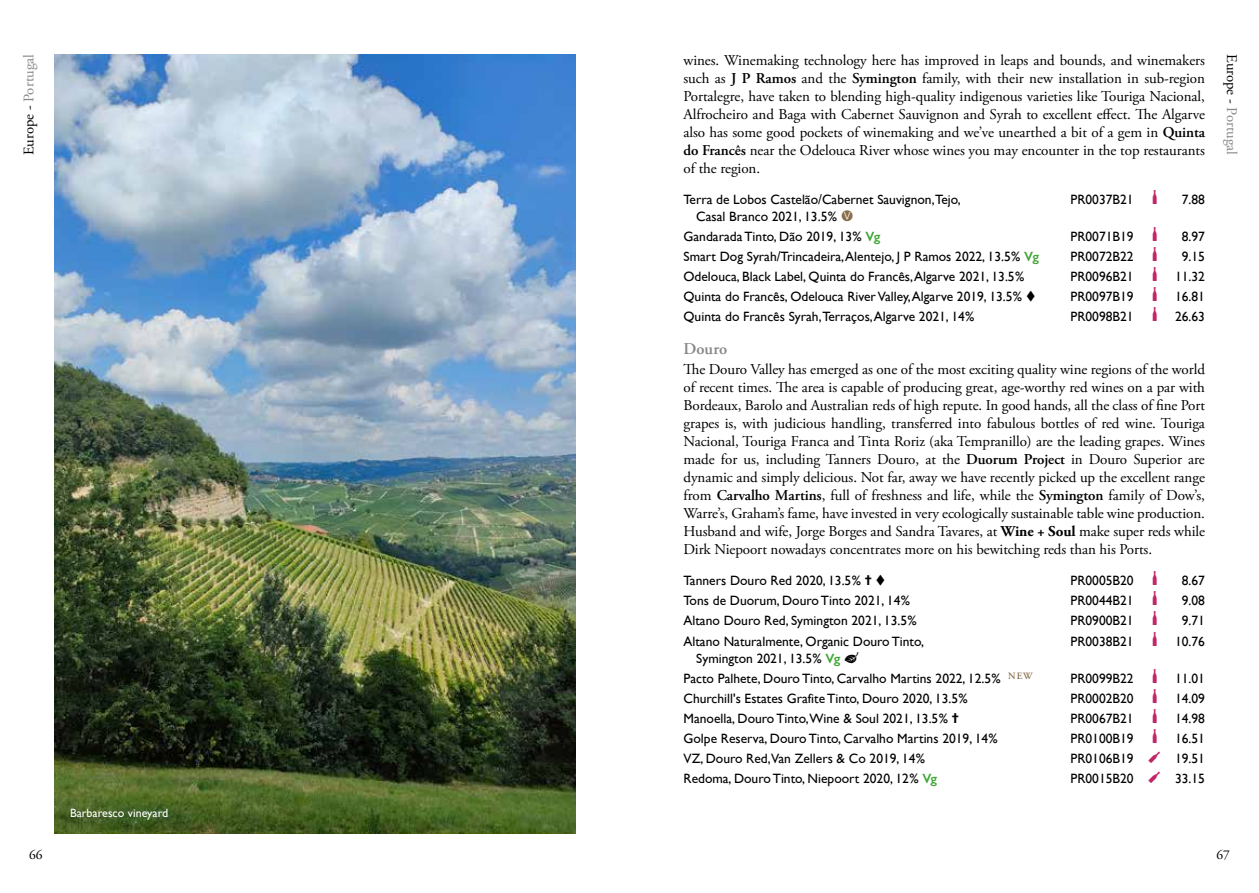
<style>
.page{position:relative;width:1259px;height:893px;background:#fff}
.page>*{position:absolute;margin:0;border:0;box-sizing:border-box;transform-origin:0 0}
.t1{font:600 16.5px "Adobe Garamond Pro";color:#878787}
.t2{font:15px/18px "Adobe Garamond Pro";letter-spacing:-.005em;color:#000;text-align:justify}
.t3{font:14.7px "Adobe Garamond Pro";color:#878787}
.t4{font:13.5px/20.1px "Gill Sans";color:#000}
.t5{font:13.5px "Adobe Garamond Pro";color:#000}
.t6{font:12px "Gill Sans";color:#fff}
.s1{color:#000}
.s2{font-weight:600}
.s3{font-family:"DFS Wine";font-size:10.5px;color:#c12567}
.s4{font-weight:600;color:#3fa535}
.s5{font-weight:700}
.s6{font-family:"Arial Unicode MS";font-size:14.25px}
.s7{font-family:"Altemus Leaves";font-size:15px}
</style>
<div class="page">
<img style="left:54px;top:54px;width:521px;height:779px">
<p class="t3" style="left:20px;top:155px;width:102px;rotate:-90deg"><span class="s1">Europe -</span> Portugal</p>
<p class="t6" style="left:70px;top:806px;width:100px">Barbaresco vineyard</p>
<p class="t2" style="left:683px;top:52px;width:523px">wines. Winemaking technology here has improved in leaps and bounds, and winemakers such as <span class="s2">J P Ramos</span> and the <span class="s2">Symington</span> family, with their new installation in sub-region Portalegre, have taken to blending high-quality indigenous varieties like Touriga Nacional, Alfrocheiro and Baga with Cabernet Sauvignon and Syrah to excellent effect. The Algarve also has some good pockets of winemaking and we’ve unearthed a bit of a gem in <span class="s2">Quinta do Francês</span> near the Odelouca River whose wines you may encounter in the top restaurants of the region.</p>
<p class="t4" style="left:683px;top:189px;width:279px">Terra de Lobos Castelão/Cabernet Sauvignon,Tejo,</p>
<p class="t4" style="left:1070px;top:189px;width:91px">PR0037B21 <span class="s3">C</span></p>
<p class="t4" style="left:1181px;top:189px;width:25px">7.88</p>
<p class="t4" style="left:683px;top:206px;width:198px;text-indent:13px">Casal Branco 2021, 13.5%<br>Gandarada Tinto, Dão 2019, 13% <span class="s4">Vg</span></p>
<p class="t4" style="left:1070px;top:226px;width:91px">PR0071B19 <span class="s3">C</span></p>
<p class="t4" style="left:1181px;top:226px;width:25px">8.97</p>
<p class="t4" style="left:683px;top:246px;width:357px">Smart Dog Syrah/Trincadeira, Alentejo, J P Ramos 2022, 13.5% <span class="s4">Vg</span></p>
<p class="t4" style="left:1070px;top:246px;width:91px">PR0072B22 <span class="s3">C</span></p>
<p class="t4" style="left:1181px;top:246px;width:25px">9.15</p>
<p class="t4" style="left:683px;top:266px;width:342px">Odelouca, Black Label, Quinta do Francês, Algarve 2021, 13.5%</p>
<p class="t4" style="left:1070px;top:266px;width:136px">PR0096B21 <span class="s3">C</span> 11.32</p>
<p class="t4" style="left:683px;top:287px;width:354px">Quinta do Francês, Odelouca River Valley, Algarve 2019, 13.5% ▼</p>
<p class="t4" style="left:1070px;top:287px;width:136px">PR0097B19 <span class="s3">C</span> 16.81</p>
<p class="t4" style="left:683px;top:307px;width:292px">Quinta do Francês Syrah,Terraços, Algarve 2021, 14%</p>
<p class="t4" style="left:1070px;top:307px;width:136px">PR0098B21 <span class="s3">C</span> 26.63</p>
<p class="t1" style="left:683px;top:340px;width:45px">Douro</p>
<p class="t2" style="left:683px;top:361px;width:523px">The Douro Valley has emerged as one of the most exciting quality wine regions of the world of recent times. The area is capable of producing great, age-worthy red wines on a par with Bordeaux, Barolo and Australian reds of high repute. In good hands, all the class of fine Port grapes is, with judicious handling, transferred into fabulous bottles of red wine. Touriga Nacional, Touriga Franca and Tinta Roriz (aka Tempranillo) are the leading grapes. Wines made for us, including Tanners Douro, at the <span class="s2">Duorum Project</span> in Douro Superior are dynamic and simply delicious. Not far, away we have recently picked up the excellent range from <span class="s2">Carvalho Martins</span>, full of freshness and life, while the <span class="s2">Symington</span> family of Dow’s, Warre’s, Graham’s fame, have invested in very ecologically sustainable table wine production.<br>Husband and wife, Jorge Borges and Sandra Tavares, at <span class="s5">Wine + Soul</span> make super reds while Dirk Niepoort nowadays concentrates more on his bewitching reds than his Ports.</p>
<p class="t4" style="left:683px;top:570px;width:204px">Tanners Douro Red 2020, 13.5% <span class="s6">✝</span> ▼</p>
<p class="t4" style="left:1070px;top:570px;width:91px">PR0005B20 <span class="s3">C</span></p>
<p class="t4" style="left:1181px;top:570px;width:25px">8.67</p>
<p class="t4" style="left:683px;top:591px;width:228px">Tons de Duorum, Douro Tinto 2021, 14%</p>
<p class="t4" style="left:1070px;top:591px;width:91px">PR0044B21 <span class="s3">C</span></p>
<p class="t4" style="left:1181px;top:591px;width:25px">9.08</p>
<p class="t4" style="left:683px;top:611px;width:235px">Altano Douro Red, Symington 2021, 13.5%</p>
<p class="t4" style="left:1070px;top:611px;width:91px">PR0900B21 <span class="s3">C</span></p>
<p class="t4" style="left:1181px;top:611px;width:25px">9.71</p>
<p class="t4" style="left:683px;top:631px;width:242px">Altano Naturalmente, Organic Douro Tinto,</p>
<p class="t4" style="left:1070px;top:631px;width:136px">PR0038B21 <span class="s3">C</span> 10.76</p>
<p class="t4" style="left:683px;top:648px;width:350px;text-indent:13px">Symington 2021, 13.5% <span class="s4">Vg</span> <span class="s7">j<br></span>Pacto Palhete, Douro Tinto, Carvalho Martins 2022, 12.5% <sup>NEW</sup></p>
<p class="t4" style="left:1070px;top:668px;width:136px">PR0099B22 <span class="s3">C</span> 11.01</p>
<p class="t4" style="left:683px;top:688px;width:286px">Churchill's Estates Grafite Tinto, Douro 2020, 13.5%</p>
<p class="t4" style="left:1070px;top:688px;width:136px">PR0002B20 <span class="s3">C</span> 14.09</p>
<p class="t4" style="left:683px;top:708px;width:277px">Manoella, Douro Tinto,Wine &amp; Soul 2021, 13.5% <span class="s6">✝</span></p>
<p class="t4" style="left:1070px;top:708px;width:136px">PR0067B21 <span class="s3">C</span> 14.98</p>
<p class="t4" style="left:683px;top:728px;width:316px">Golpe Reserva, Douro Tinto, Carvalho Martins 2019, 14%</p>
<p class="t4" style="left:1070px;top:728px;width:136px">PR0100B19 <span class="s3">C</span> 16.51</p>
<p class="t4" style="left:683px;top:749px;width:243px">VZ, Douro Red,Van Zellers &amp; Co 2019, 14%</p>
<p class="t4" style="left:1070px;top:749px;width:136px">PR0106B19 <span class="s3">B</span> 19.51</p>
<p class="t4" style="left:683px;top:769px;width:255px">Redoma, Douro Tinto, Niepoort 2020, 12% <span class="s4">Vg</span></p>
<p class="t4" style="left:1070px;top:769px;width:136px">PR0015B20 <span class="s3">B</span> 33.15</p>
<p class="t3" style="left:1240px;top:54px;width:102px;rotate:90deg"><span class="s1">Europe -</span> Portugal</p>
<p class="t5" style="left:29px;top:847px;width:15px">66</p>
<p class="t5" style="left:1216px;top:847px;width:15px">67</p>
</div>
